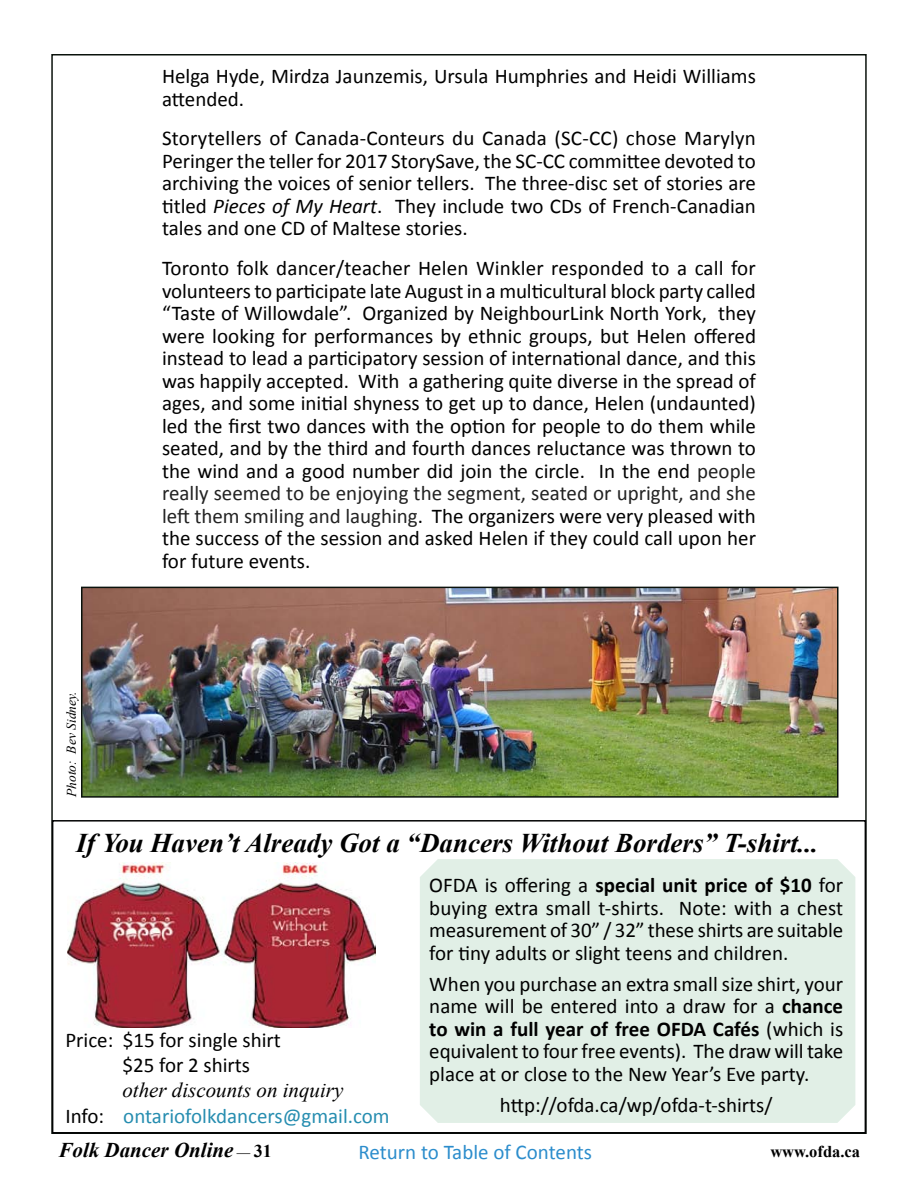
<style>
.page{position:relative;width:918px;height:1188px;background:#fff}
.page>*{position:absolute;margin:0;border:0;box-sizing:border-box;transform-origin:0 0}
.t1{font:italic 700 27px "Times New Roman";color:#000}
.t2{font:21px/22.5px "Calibri";color:#000;text-align:justify}
.t3{font:21px "Calibri";color:#268db0}
.t4{font:21px "Calibri";color:#2c8dcc}
.t5{font:italic 21px "Times New Roman";color:#000}
.t6{font:italic 700 21px "Times New Roman";color:#000}
.t7{font:700 16.5px "Times New Roman";color:#000}
.t8{font:italic 13.5px "Times New Roman";color:#000}
.s1{font-style:italic}
.s2{color:#222}
.s3{color:#000}
.s4{font-weight:700}
.s5{font-weight:400;font-style:normal;font-size:13.5px}
.s6{font-style:normal;font-size:18px}
</style>
<div class="page">
<div style="left:52px;top:820px;width:814px;height:314px;border:2px solid #020303"></div>
<div style="left:420px;top:859px;width:435px;height:264px;background:#e1efe6"></div>
<img style="left:84px;top:590px;width:751px;height:205px">
<div style="left:81px;top:587px;width:757px;height:211px;border:2px solid #0a120c"></div>
<img style="left:68px;top:862px;width:308px;height:166px">
<p class="t8" style="left:62px;top:797px;width:107px;rotate:-90deg">Photo: Bev Sidney.</p>
<p class="t2" style="left:162px;top:65px;width:595px">Helga Hyde, Mirdza Jaunzemis, Ursula Humphries and Heidi Williams attended.</p>
<p class="t2" style="left:162px;top:127px;width:596px">Storytellers of Canada-Conteurs du Canada (SC-CC) chose Marylyn Peringer the teller for 2017 StorySave, the SC-CC committee devoted to archiving the voices of senior tellers. The three-disc set of stories are titled <span class="s1">Pieces of My Heart</span>. They include two CDs of French-Canadian tales and one CD of Maltese stories.</p>
<p class="t2" style="left:162px;top:257px;width:596px">Toronto folk dancer/teacher Helen Winkler responded to a call for volunteers to participate late August in a multicultural block party called “Taste of Willowdale”. Organized by NeighbourLink North York, they were looking for performances by ethnic groups, but Helen offered instead to lead a participatory session of international dance, and this was happily accepted. With a gathering quite diverse in the spread of ages, and some initial shyness to get up to dance, Helen (undaunted) led the first two dances with the option for people to do them while seated, and by the third and fourth dances reluctance was thrown to the wind and a good number did join the circle. In the end <span class="s2">people really seemed to be enjoying the segment, seated or upright, and she left them smiling and laughing</span>. The organizers were very pleased with the success of the session and asked Helen if they could call upon her for future events.</p>
<p class="t1" style="left:76px;top:824px;width:744px">If You Haven’t Already Got a “Dancers Without Borders” T-shirt...</p>
<p class="t2" style="left:122px;top:1027px;width:160px;line-height:25.2px;text-indent:-57px">Price: $15 for single shirt $25 for 2 shirts</p>
<p class="t5" style="left:122px;top:1076px;width:223px">other discounts on inquiry</p>
<p class="t3" style="left:65px;top:1102px;width:326px"><span class="s3">Info:</span> ontariofolkdancers@gmail.com</p>
<p class="t2" style="left:429px;top:874px;width:415px">OFDA is offering a <span class="s4">special unit price of $10</span> for buying extra small t-shirts. Note: with a chest measurement of 30” / 32” these shirts are suitable for tiny adults or slight teens and children.</p>
<p class="t2" style="left:429px;top:972px;width:415px">When you purchase an extra small size shirt, your name will be entered into a draw for a <span class="s4">chance to win a full year of free OFDA Cafés</span> (which is equivalent to four free events). The draw will take place at or close to the New Year’s Eve party.</p>
<p class="t2" style="left:500px;top:1094px;width:274px">http://ofda.ca/wp/ofda-t-shirts/</p>
<p class="t6" style="left:58px;top:1136px;width:215px">Folk Dancer Online <span class="s5">—</span> <span class="s6">31</span></p>
<p class="t4" style="left:358px;top:1139px;width:235px">Return to Table of Contents</p>
<p class="t7" style="left:770px;top:1140px;width:91px">www.ofda.ca</p>
</div>
